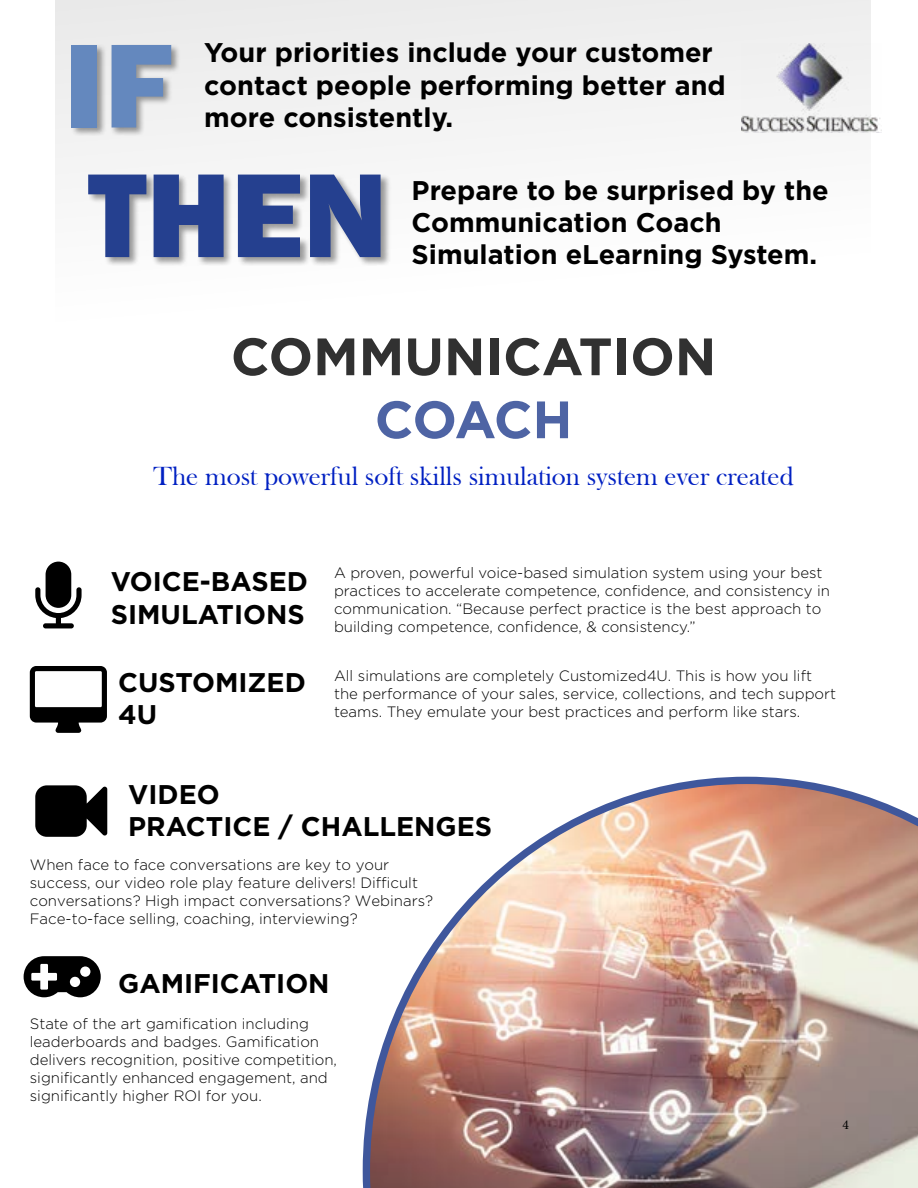
<style>
.page{position:relative;width:918px;height:1188px;background:#fff}
.page>*{position:absolute;margin:0;border:0;box-sizing:border-box;transform-origin:0 0}
.t1{font:800 123.75px "Franklin Gothic";color:#25408f}
.t2{font:800 123.75px "Franklin Gothic";color:#6488be}
.t3{font:700 52.5px "Gotham";color:#000}
.t4{font:700 52.5px "Gotham";letter-spacing:-.03em;color:#25408f}
.t5{font:700 27px/32.4px "Gotham";color:#000}
.t6{font:27px "Bask Old Face";color:#0020c2}
.t7{font:300 15px/18px "Gotham";color:#000}
.t8{font:13.5px "Minion Pro";color:#000}
</style>
<div class="page">
<div style="left:56px;top:0;width:815px;height:546px;background:linear-gradient(to bottom,#f0f0f0,#fff)"></div>
<img style="left:363px;top:777px;width:555px;height:411px">
<div style="left:71px;top:44px;width:109px;height:92px;background:#000;opacity:.39"></div>
<div style="left:89px;top:174px;width:303px;height:92px;background:#000;opacity:.39"></div>
<img style="left:741px;top:44px;width:140px;height:88px">
<h1 class="t2" style="left:65px;top:6px;width:109px">IF</h1>
<h3 class="t5" style="left:204px;top:36px;width:523px">Your priorities include your customer contact people performing better and more consistently.</h3>
<h1 class="t1" style="left:88px;top:135px;width:301px">THEN</h1>
<h3 class="t5" style="left:412px;top:174px;width:419px">Prepare to be surprised by the<br>Communication Coach<br>Simulation eLearning System.</h3>
<h2 class="t3" style="left:231px;top:322px;width:487px">COMMUNICATION</h2>
<h2 class="t4" style="left:375px;top:385px;width:199px">COACH</h2>
<h3 class="t6" style="left:153px;top:461px;width:642px">The most powerful soft skills simulation system ever created</h3>
<h3 class="t5" style="left:111px;top:565px;width:199px">VOICE-BASED<br>SIMULATIONS</h3>
<h3 class="t5" style="left:118px;top:666px;width:189px">CUSTOMIZED<br>4U</h3>
<p class="t7" style="left:334px;top:563px;width:497px">A proven, powerful voice-based simulation system using your best practices to accelerate competence, confidence, and consistency in communication. “Because perfect practice is the best approach to building competence, confidence, &amp; consistency.”</p>
<p class="t7" style="left:334px;top:666px;width:504px">All simulations are completely Customized4U. This is how you lift the performance of your sales, service, collections, and tech support teams. They emulate your best practices and perform like stars.</p>
<h3 class="t5" style="left:128px;top:778px;width:365px">VIDEO<br>PRACTICE / CHALLENGES</h3>
<p class="t7" style="left:30px;top:856px;width:405px">When face to face conversations are key to your success, our video role play feature delivers! Difficult conversations? High impact conversations? Webinars?<br>Face-to-face selling, coaching, interviewing?</p>
<h3 class="t5" style="left:118px;top:967px;width:213px">GAMIFICATION</h3>
<p class="t7" style="left:30px;top:1014px;width:309px">State of the art gamification including leaderboards and badges. Gamification delivers recognition, positive competition, significantly enhanced engagement, and significantly higher ROI for you.</p>
<p class="t8" style="left:843px;top:1115px;width:8px">4</p>
</div>
